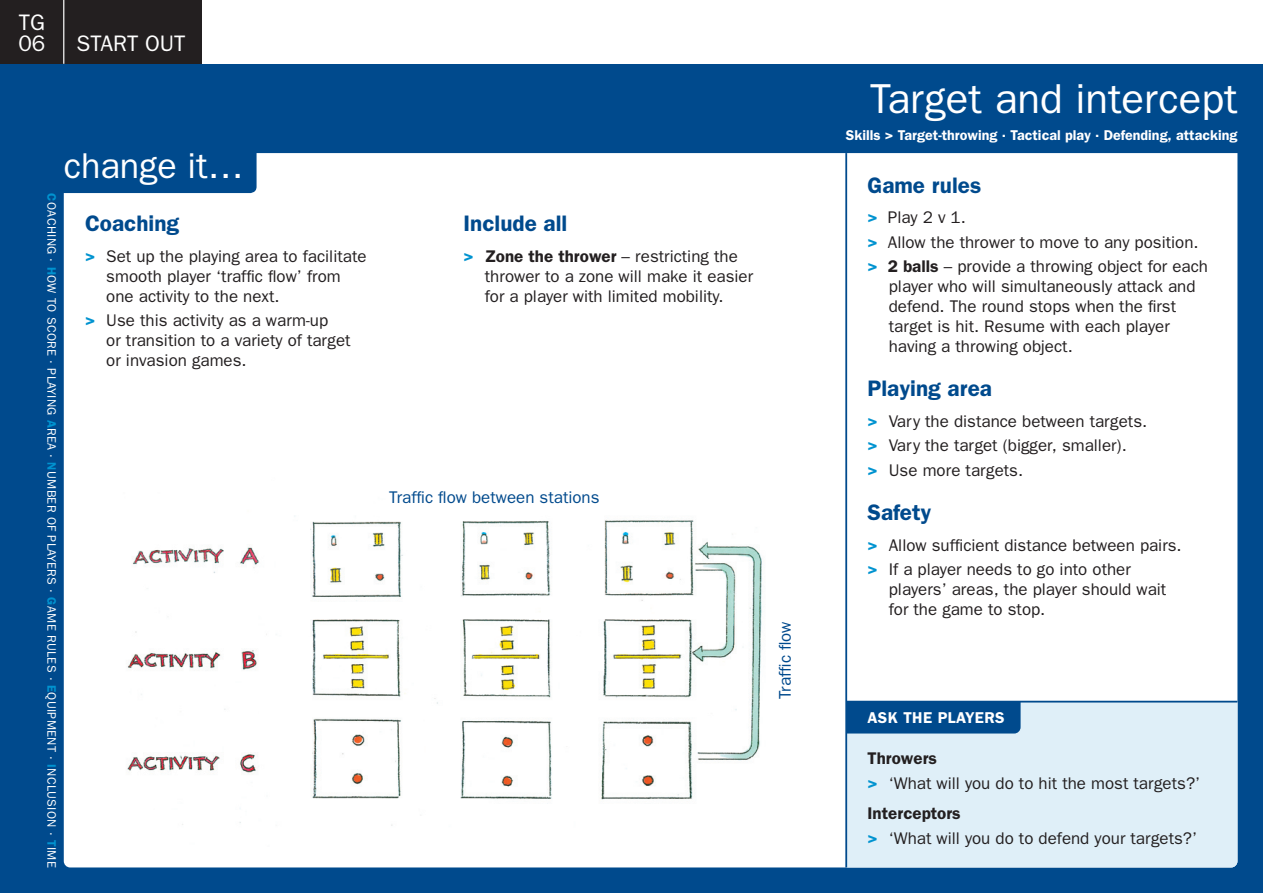
<style>
.page{position:relative;width:1263px;height:893px;background:#fff}
.page>*{position:absolute;margin:0;border:0;box-sizing:border-box;transform-origin:0 0}
.Rev-A{font:42px "Franklin Gothic";color:#fff}
.Rev-change_it-head{font:36px "Franklin Gothic";color:#fff}
.B_blue{font:600 22.5px "Franklin Gothic";color:#004a8d}
.Tab_right{font:22.5px "Franklin Gothic";color:#fff}
.Tab_centred{font:22.5px/21px "Franklin Gothic";color:#fff}
.Text-bullet{font:16.95px/20.1px "Franklin Gothic";color:#231f20}
.Text-bullet_space_af{font:16.95px/20.1px "Franklin Gothic";color:#231f20}
.Text-bullet_space_af-2{font:16.95px "Franklin Gothic";color:#004a8d}
.Text-bullet-2{font:600 16.95px "Franklin Gothic";color:#231f20}
.Ask_players{font:600 15.75px "Franklin Gothic";letter-spacing:.025em;color:#fff}
.Rev-skills{font:600 14.25px "Franklin Gothic";color:#fff}
.Rev-change_it-side{font:12.3px "Franklin Gothic";letter-spacing:.025em;color:#fff}
.s1{font-weight:600;color:#0093d0}
.s2{font-weight:600}
</style>
<div class="page">
<div style="left:0;top:64px;width:1263px;height:829px;background:#004a8d"></div>
<div style="left:64px;top:153px;width:1173px;height:714px;background:#fff"></div>
<div style="left:847px;top:702px;width:390px;height:165px;background:#dfeff8"></div>
<svg style="left:847px;top:702px;width:173px;height:31px"></svg>
<hr style="left:846px;top:701px;width:391px;height:1px;background:#004a8d">
<div style="left:0;top:0;width:202px;height:64px;background:#231f20"></div>
<hr style="left:63px;top:0;width:1px;height:64px;background:#fff">
<img style="left:122px;top:477px;width:656px;height:369px">
<div style="left:259px;top:637px;width:52px;height:127px;background:#fff"></div>
<hr style="left:845px;top:153px;width:2px;height:714px;background:#004a8d">
<p class="Tab_centred" style="left:18px;top:11px;width:28px">TG<br>06</p>
<p class="Tab_right" style="left:77px;top:30px;width:111px">START OUT</p>
<p class="Rev-change_it-side" style="left:59px;top:193px;width:674px;rotate:90deg"><span class="s1">C</span>oaching · <span class="s1">H</span>ow to score · PLAYING <span class="s1">A</span>rea · <span class="s1">N</span>um ber of players · <span class="s1">G</span>ame rules · <span class="s1">E</span>quipment · <span class="s1">I</span>nCLUSION · <span class="s1">T</span>ime</p>
<p class="Rev-change_it-head" style="left:64px;top:145px;width:181px">change it…</p>
<p class="B_blue" style="left:85px;top:210px;width:96px">Coaching</p>
<p class="Text-bullet" style="left:106px;top:245px;width:262px;text-indent:-21px"><span class="s1">&gt;</span> Set up the pl aying area to facil itate smoo</p>
<p class="Text-bullet" style="left:106px;top:265px;width:224px;text-indent:41px">th pl ayer ‘traffic flow ’ from one activity to the next.</p>
<p class="Text-bullet_space_af" style="left:106px;top:310px;width:246px;text-indent:-21px"><span class="s1">&gt;</span> Use this activity as a warm-up<br>or transition to a variety of target or invasion games.</p>
<p class="B_blue" style="left:463px;top:210px;width:105px">Include all</p>
<p class="Text-bullet" style="left:485px;top:245px;width:270px;text-indent:-21px"><span class="s1">&gt;</span> <span class="s2">Zone the thrower</span> – restricting the thrower to a zone will make it easier for a pl ayer with l imited mob</p>
<p class="Text-bullet" style="left:695px;top:286px;width:24px">il ity.</p>
<p class="Text-bullet_space_af-2" style="left:389px;top:487px;width:211px">Traffic flow between stations</p>
<p class="Text-bullet_space_af-2" style="left:775px;top:699px;width:79px;rotate:-90deg">Traffic flow</p>
<p class="Rev-A" style="left:870px;top:74px;width:369px">Target and intercept</p>
<p class="Rev-skills" style="left:846px;top:127px;width:393px">Skills &gt; Target-throwing · Tactical play · Defending, attacking</p>
<p class="B_blue" style="left:867px;top:171px;width:115px">Game rules</p>
<p class="Text-bullet" style="left:867px;top:207px;width:97px"><span class="s1">&gt;</span> Play 2 v 1.</p>
<p class="Text-bullet" style="left:867px;top:231px;width:29px"><span class="s1">&gt;</span> Allow</p>
<p class="Text-bullet" style="left:931px;top:231px;width:266px">the thrower to move to any pos ition.</p>
<p class="Text-bullet_space_af" style="left:889px;top:256px;width:318px;text-indent:-21px"><span class="s1">&gt;</span> <span class="s2">2 balls</span> – provide a throwing object fo r each player who</p>
<p class="Text-bullet_space_af" style="left:889px;top:276px;width:308px;text-indent:228px">attack and defend. The rou nd stops when the first target is hit. Resum</p>
<p class="Text-bullet_space_af" style="left:972px;top:276px;width:110px">will simultaneously</p>
<p class="Text-bullet_space_af" style="left:889px;top:316px;width:282px;text-indent:147px">e with each pl ayer having a throwing object.</p>
<p class="B_blue" style="left:867px;top:375px;width:126px">Playing area</p>
<p class="Text-bullet" style="left:867px;top:411px;width:273px"><span class="s1">&gt;</span> Vary the distance between targets.</p>
<p class="Text-bullet" style="left:867px;top:435px;width:258px"><span class="s1">&gt;</span> Vary the target (bigger, smaller).</p>
<p class="Text-bullet_space_af" style="left:867px;top:460px;width:149px"><span class="s1">&gt;</span> Use mo re targets.</p>
<p class="B_blue" style="left:867px;top:499px;width:65px">Safety</p>
<p class="Text-bullet" style="left:867px;top:534px;width:20px"><span class="s1">&gt;</span> Allow</p>
<p class="Text-bullet" style="left:932px;top:534px;width:243px">sufficient distance between pairs.</p>
<p class="Text-bullet" style="left:889px;top:559px;width:244px;text-indent:-21px"><span class="s1">&gt;</span> If a pl ayer needs to go into other pl ayers’ areas, the pl ayer shoul</p>
<p class="Text-bullet" style="left:1122px;top:579px;width:46px">d wait</p>
<p class="Text-bullet" style="left:889px;top:599px;width:155px">for the game to stop.</p>
<p class="Ask_players" style="left:867px;top:708px;width:139px">Ask the players</p>
<p class="Text-bullet-2" style="left:867px;top:748px;width:71px">Throwers</p>
<p class="Text-bullet_space_af" style="left:867px;top:772px;width:107px"><span class="s1">&gt;</span> ‘What will you</p>
<p class="Text-bullet_space_af" style="left:995px;top:772px;width:107px">do to hit the mos</p>
<p class="Text-bullet_space_af" style="left:1123px;top:772px;width:79px">t targets?’</p>
<p class="Text-bullet-2" style="left:867px;top:803px;width:95px">Interceptors</p>
<p class="Text-bullet" style="left:867px;top:827px;width:107px"><span class="s1">&gt;</span> ‘What will you</p>
<p class="Text-bullet" style="left:995px;top:827px;width:203px">do to defend you r targets?’</p>
</div>
